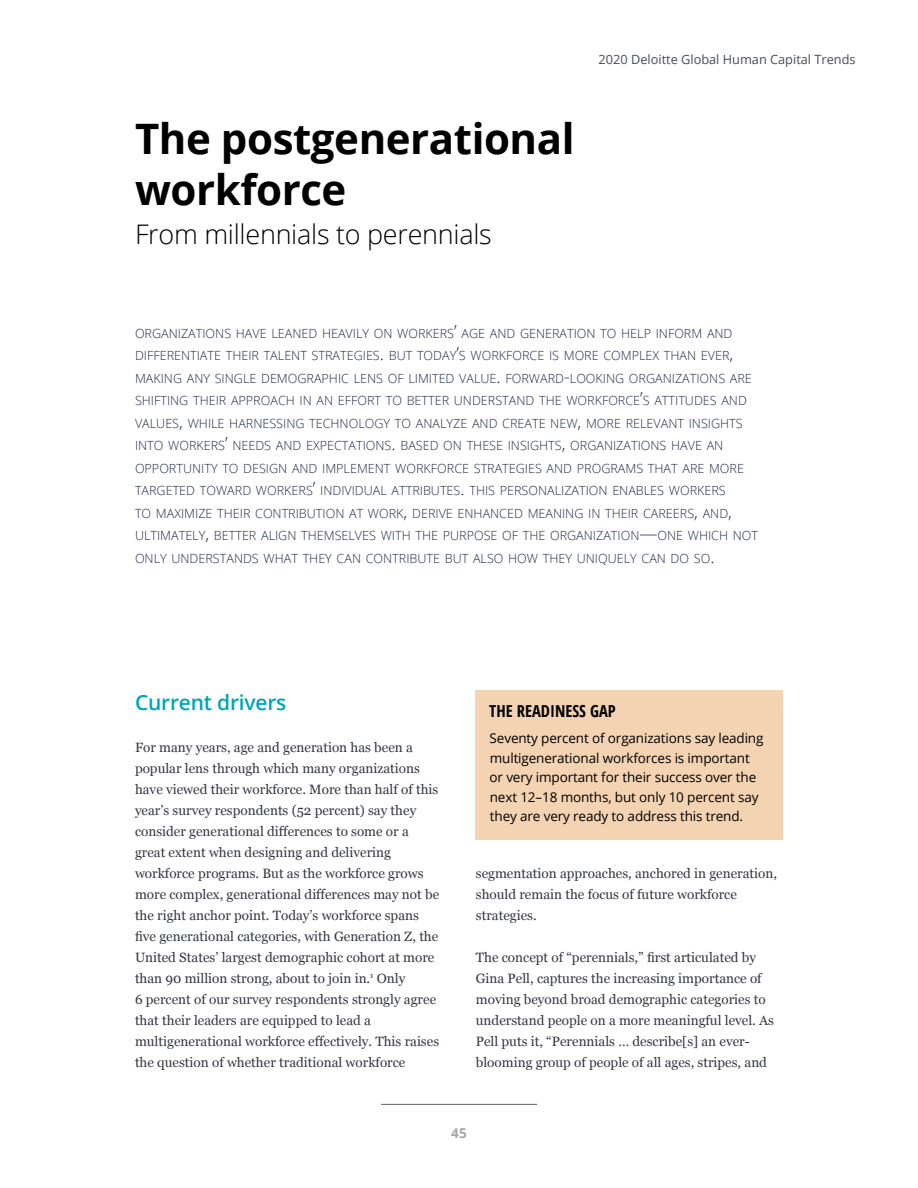
<style>
.page{position:relative;width:918px;height:1188px;background:#fff}
.page>*{position:absolute;margin:0;border:0;box-sizing:border-box;transform-origin:0 0}
.t1{font:700 42px/51px "Open Sans";letter-spacing:-.01em;color:#000}
.t2{font:300 27px "Open Sans";letter-spacing:-.01em;color:#000}
.t3{font:600 21px "Open Sans";letter-spacing:-.01em;color:#00a5b8}
.t4{font:700 16.5px "Open Sans Condensed";color:#000}
.t5{font:13.5px/21px "Georgia";color:#343741}
.t6{font:13.5px/19.5px "Open Sans";letter-spacing:-.01em;color:#000}
.t7{font:700 13.5px "Open Sans";color:#a3a7a9}
.t8{font:12.75px "Open Sans";color:#474c55}
.t9{font:300 12.6px/22.5px "Open Sans";color:#202a45}
.s1{font-size:18px}
</style>
<div class="page">
<hr style="left:381px;top:1104px;width:156px;height:1px;background:#5f636a">
<div style="left:476px;top:691px;width:307px;height:149px;background:#f4d3b2"></div>
<h1 class="t1" style="left:135px;top:112px;width:441px">The postgenerational workforce</h1>
<h2 class="t2" style="left:135px;top:216px;width:358px">From millennials to perennials</h2>
<p class="t8" style="left:599px;top:50px;width:258px">2020 Deloitte Global Human Capital Trends</p>
<p class="t9" style="left:135px;top:322px;width:625px">ORGANIZATIONS HAVE LEANED HEAVILY ON WORKERS<span class="s1">’</span> AGE AND GENERATION TO HELP INFORM AND DIFFERENTIATE THEIR TALENT STRATEGIES<span class="s1">.</span> BUT TODAY<span class="s1">’</span>S WORKFORCE IS MORE COMPLEX THAN EVER<span class="s1">, </span>MAKING ANY SINGLE DEMOGRAPHIC LENS OF LIMITED VALUE<span class="s1">.</span> FORWARD<span class="s1">-</span>LOOKING ORGANIZATIONS ARE SHIFTING THEIR APPROACH IN AN EFFORT TO BETTER UNDERSTAND THE WORKFORCE<span class="s1">’</span>S ATTITUDES AND VALUES<span class="s1">,</span> WHILE HARNESSING TECHNOLOGY TO ANALYZE AND CREATE NEW<span class="s1">,</span> MORE RELEVANT INSIGHTS INTO WORKERS<span class="s1">’</span> NEEDS AND EXPECTATIONS<span class="s1">.</span> BASED ON THESE INSIGHTS<span class="s1">,</span> ORGANIZATIONS HAVE AN OPPORTUNITY TO DESIGN AND IMPLEMENT WORKFORCE STRATEGIES AND PROGRAMS THAT ARE MORE TARGETED TOWARD WORKERS<span class="s1">’</span> INDIVIDUAL ATTRIBUTES<span class="s1">.</span> THIS PERSONALIZATION ENABLES WORKERS<br>TO MAXIMIZE THEIR CONTRIBUTION AT WORK<span class="s1">,</span> DERIVE ENHANCED MEANING IN THEIR CAREERS<span class="s1">,</span> AND<span class="s1">, </span>ULTIMATELY<span class="s1">,</span> BETTER ALIGN THEMSELVES WITH THE PURPOSE OF THE ORGANIZATION<span class="s1">—</span>ONE WHICH NOT ONLY UNDERSTANDS WHAT THEY CAN CONTRIBUTE BUT ALSO HOW THEY UNIQUELY CAN DO SO<span class="s1">.</span></p>
<h3 class="t3" style="left:135px;top:687px;width:153px">Current drivers</h3>
<p class="t5" style="left:135px;top:736px;width:306px">For many years, age and generation has been a popular lens through which many organizations have viewed their workforce. More than half of this year’s survey respondents (52 percent) say they consider generational differences to some or a great extent when designing and delivering workforce programs. But as the workforce grows more complex, generational differences may not be the right anchor point. Today’s workforce spans five generational categories, with Generation Z, the United States’ largest demographic cohort at more than 90 million strong, about to join in.<sup>1</sup> Only<br>6 percent of our survey respondents strongly agree that their leaders are equipped to lead a multigenerational workforce effectively. This raises the question of whether traditional workforce</p>
<p class="t4" style="left:489px;top:699px;width:128px">THE READINESS GAP</p>
<p class="t6" style="left:490px;top:728px;width:275px">Seventy percent of organizations say leading multigenerational workforces is important or very important for their success over the next 12–18 months, but only 10 percent say they are very ready to address this trend.</p>
<p class="t5" style="left:476px;top:862px;width:303px">segmentation approaches, anchored in generation, should remain the focus of future workforce strategies.</p>
<p class="t5" style="left:476px;top:946px;width:300px">The concept of “perennials,” first articulated by Gina Pell, captures the increasing importance of moving beyond broad demographic categories to understand people on a more meaningful level. As Pell puts it, “Perennials … describe[s] an ever&shy;blooming group of people of all ages, stripes, and</p>
<p class="t7" style="left:451px;top:1123px;width:17px">45</p>
</div>
